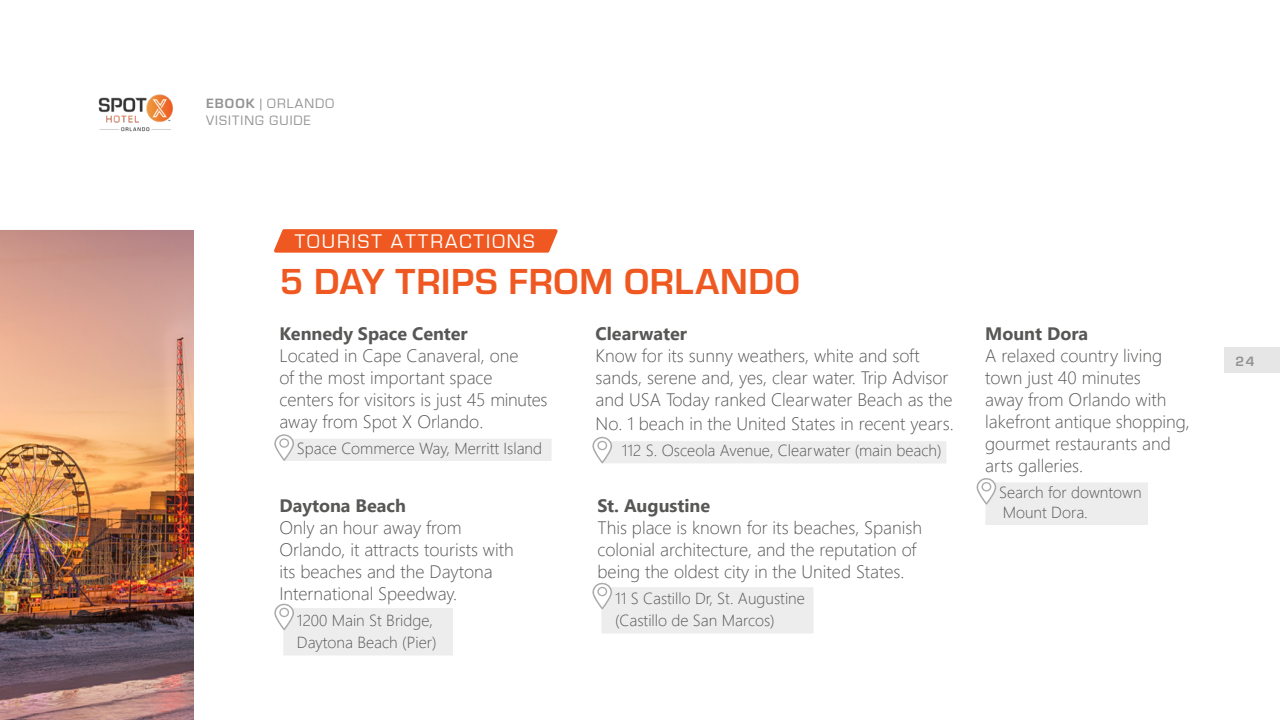
<style>
.page{position:relative;width:1280px;height:720px;background:#fff}
.page>*{position:absolute;margin:0;border:0;box-sizing:border-box;transform-origin:0 0}
.t1{font:700 37.6px "Eurostile";letter-spacing:.02em;color:#ef5921}
.t2{font:20.3px "Eurostile";letter-spacing:.1em;color:#fff}
.t3{font:300 18px/22px "Segoe UI";color:#575756}
.t4{font:700 18px "Segoe UI";color:#575756}
.t5{font:300 16px/22px "Segoe UI";color:#575756}
.t6{font:14px/17.2px "Eurostile";letter-spacing:.08em;color:#929292}
.t7{font:700 14px "Eurostile";color:#929292}
.s1{font-weight:700}
</style>
<div class="page">
<div style="left:1224px;top:347px;width:56px;height:26px;background:#e6e6e6"></div>
<img style="left:98px;top:94px;width:75px;height:38px">
<svg style="left:592px;top:436px;width:354px;height:28px"></svg>
<svg style="left:274px;top:434px;width:278px;height:27px"></svg>
<svg style="left:274px;top:603px;width:179px;height:52px;background:#eee"></svg>
<svg style="left:976px;top:478px;width:172px;height:47px"></svg>
<svg style="left:592px;top:582px;width:221px;height:51px"></svg>
<img style="left:0;top:230px;width:194px;height:490px">
<svg style="left:274px;top:229px;width:284px;height:24px;background:#ef612c"></svg>
<p class="t6" style="left:206px;top:95px;width:130px"><span class="s1">EBOOK</span> | ORLANDO<br>VISITING GUIDE</p>
<p class="t2" style="left:295px;top:230px;width:241px">TOURIST ATTRACTIONS</p>
<h1 class="t1" style="left:280px;top:254px;width:522px">5 DAY TRIPS FROM ORLANDO</h1>
<p class="t4" style="left:279px;top:317px;width:190px">Kennedy Space Center</p>
<p class="t3" style="left:279px;top:343px;width:270px">Located in Cape Canaveral, one<br>of the most important space centers for visitors is just 45 minutes away from Spot X Orlando.</p>
<p class="t5" style="left:297px;top:436px;width:247px">Space Commerce Way, Merritt Island</p>
<p class="t4" style="left:279px;top:488px;width:128px">Daytona Beach</p>
<p class="t3" style="left:279px;top:514px;width:236px">Only an hour away from<br>Orlando, it attracts tourists with its beaches and the Daytona<br>International Speedway.</p>
<p class="t5" style="left:297px;top:607px;width:141px">1200 Main St Bridge,<br>Daytona Beach (Pier)</p>
<p class="t4" style="left:596px;top:317px;width:93px">Clearwater</p>
<p class="t3" style="left:596px;top:343px;width:358px">Know for its sunny weathers, white and soft sands, serene and, yes, clear water. Trip Advisor and USA Today ranked Clearwater Beach as the</p>
<p class="t3" style="left:596px;top:411px;width:360px">No. 1 beach in the United States in recent years.</p>
<p class="t5" style="left:622px;top:438px;width:321px">112 S. Osceola Avenue, Clearwater (main beach)</p>
<p class="t4" style="left:598px;top:488px;width:114px">St. Augustine</p>
<p class="t3" style="left:598px;top:514px;width:326px">This place is known for its beaches, Spanish colonial architecture, and the reputation of being the oldest city in the United States.</p>
<p class="t5" style="left:615px;top:585px;width:191px">11 S Castillo Dr, St. Augustine (Castillo de San Marcos)</p>
<p class="t4" style="left:985px;top:317px;width:105px">Mount Dora</p>
<p class="t3" style="left:985px;top:343px;width:206px">A relaxed country living town just 40 minutes<br>away from Orlando with lakefront antique shopping, gourmet restaurants and arts galleries.</p>
<p class="t5" style="left:999px;top:481px;width:144px;line-height:20px">Search for downtown<br>Mount Dora.</p>
<p class="t7" style="left:1236px;top:351px;width:20px">24</p>
</div>
